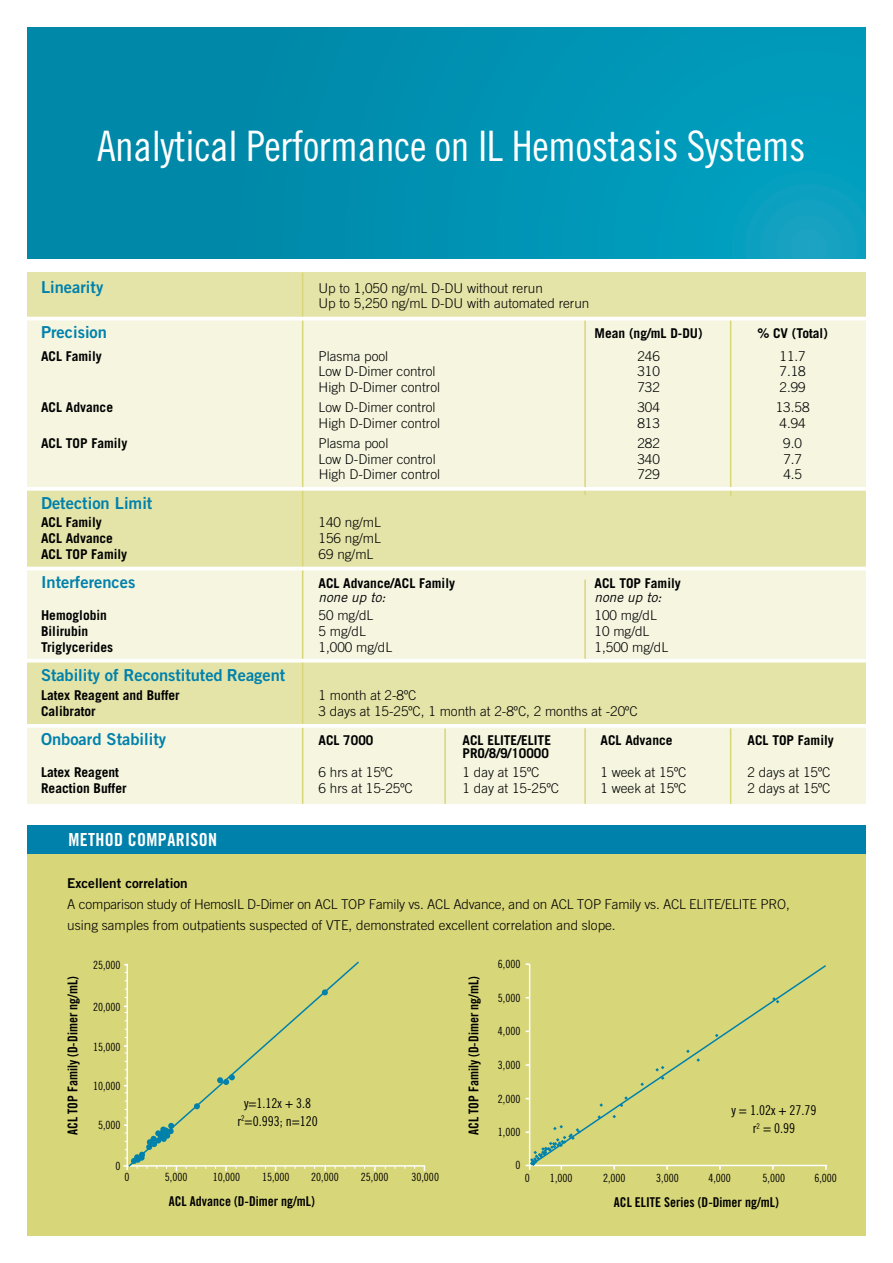
<style>
.page{position:relative;width:893px;height:1263px;background:#fff}
.page>*{position:absolute;margin:0;border:0;box-sizing:border-box;transform-origin:0 0}
.t1{font:42px "Trade Gothic Cond Eighteen";letter-spacing:-.01em;color:#fff}
.t2{font:18px "Trade Gothic Bold Cond Twenty";letter-spacing:.08em;color:#fff}
.t3{font:16.5px "Trade Gothic Bold Two";color:#0081ac}
.t4{font:300 13.5px/15.8px "Trade Gothic";color:#000}
.t5{font:700 13.5px "Trade Gothic";color:#000}
.t6{font:13.5px "Trade Gothic Bold Cond Twenty";color:#000}
.t7{font:13.5px/18px "Trade Gothic Cond Eighteen";color:#000;text-align:center}
.t8{font:13.5px "Trade Gothic Bold Two";color:#000}
.t9{font:italic 13.5px "Trade Gothic";color:#000}
.t10{font:11.25px "Trade Gothic Cond Eighteen";color:#000}
</style>
<div class="page">
<div style="left:27px;top:273px;width:839px;height:49px;background:#e4e4a9"></div>
<div style="left:27px;top:490px;width:839px;height:78px;background:#e4e4a9"></div>
<div style="left:27px;top:568px;width:839px;height:95px;background:#f5f5e0"></div>
<div style="left:27px;top:660px;width:839px;height:66px;background:#e4e4a9"></div>
<div style="left:27px;top:727px;width:839px;height:77px;background:#f5f5e0"></div>
<div style="left:27px;top:319px;width:839px;height:170px;background:#f5f5e0"></div>
<div style="left:27px;top:842px;width:839px;height:394px;background:#d7d679"></div>
<div style="left:27px;top:825px;width:839px;height:29px;background:#0081ac"></div>
<hr style="left:302px;top:273px;width:1px;height:531px;background:#d7d679">
<hr style="left:584px;top:319px;width:2px;height:176px;background:#d7d679">
<hr style="left:730px;top:318px;width:1px;height:178px;background:#d7d679">
<hr style="left:730px;top:728px;width:1px;height:76px;background:#d7d679">
<hr style="left:584px;top:580px;width:2px;height:82px;background:#d7d679">
<hr style="left:584px;top:728px;width:2px;height:76px;background:#d7d679">
<hr style="left:444px;top:729px;width:2px;height:75px;background:#d7d679">
<hr style="left:126px;top:964px;width:2px;height:206px;background:#fff">
<svg style="left:124px;top:1005px;width:3px;height:8px"></svg>
<hr style="left:123px;top:1165px;width:302px;height:2px;background:#fff">
<svg style="left:127px;top:961px;width:234px;height:207px"></svg>
<hr style="left:27px;top:317px;width:839px;height:3px;background:#fff">
<svg style="left:27px;top:487px;width:839px;height:4px;fill:#fff"></svg>
<hr style="left:27px;top:567px;width:839px;height:3px;background:#fff">
<hr style="left:27px;top:659px;width:839px;height:3px;background:#fff">
<hr style="left:27px;top:724px;width:839px;height:4px;background:#fff">
<svg style="left:526px;top:1125px;width:36px;height:45px"></svg>
<svg style="left:529px;top:963px;width:298px;height:204px"></svg>
<svg style="left:125px;top:1149px;width:15px;height:20px"></svg>
<img style="left:27px;top:27px;width:839px;height:232px">
<h1 class="t1" style="left:97px;top:121px;width:710px">Analytical Performance on IL Hemostasis Systems</h1>
<p class="t3" style="left:41px;top:276px;width:64px">Linearity</p>
<p class="t4" style="left:319px;top:280px;width:272px">Up to 1,050 ng/mL D-DU without rerun<br>Up to 5,250 ng/mL D-DU with automated rerun</p>
<p class="t3" style="left:41px;top:321px;width:68px">Precision</p>
<p class="t5" style="left:595px;top:324px;width:109px">Mean (ng/mL D-DU)</p>
<p class="t5" style="left:757px;top:324px;width:72px">% CV (Total)</p>
<p class="t5" style="left:41px;top:347px;width:62px">ACL Family</p>
<p class="t4" style="left:319px;top:348px;width:71px">Plasma pool</p>
<p class="t4" style="left:637px;top:348px;width:24px">246</p>
<p class="t4" style="left:779px;top:348px;width:28px">11.7</p>
<p class="t4" style="left:319px;top:363px;width:119px">Low D-Dimer control</p>
<p class="t4" style="left:637px;top:363px;width:24px">310</p>
<p class="t4" style="left:779px;top:363px;width:28px">7.18</p>
<p class="t4" style="left:319px;top:379px;width:123px">High D-Dimer control</p>
<p class="t4" style="left:637px;top:379px;width:24px">732</p>
<p class="t4" style="left:779px;top:379px;width:28px">2.99</p>
<p class="t5" style="left:41px;top:399px;width:74px">ACL Advance</p>
<p class="t4" style="left:319px;top:399px;width:119px">Low D-Dimer control</p>
<p class="t4" style="left:637px;top:399px;width:24px">304</p>
<p class="t4" style="left:776px;top:399px;width:35px">13.58</p>
<p class="t4" style="left:319px;top:415px;width:123px">High D-Dimer control</p>
<p class="t4" style="left:637px;top:415px;width:24px">813</p>
<p class="t4" style="left:779px;top:415px;width:28px">4.94</p>
<p class="t5" style="left:41px;top:435px;width:88px">ACL TOP Family</p>
<p class="t4" style="left:319px;top:435px;width:71px">Plasma pool</p>
<p class="t4" style="left:637px;top:435px;width:24px">282</p>
<p class="t4" style="left:783px;top:435px;width:20px">9.0</p>
<p class="t4" style="left:319px;top:451px;width:119px">Low D-Dimer control</p>
<p class="t4" style="left:637px;top:451px;width:24px">340</p>
<p class="t4" style="left:783px;top:451px;width:20px">7.7</p>
<p class="t4" style="left:319px;top:466px;width:123px">High D-Dimer control</p>
<p class="t4" style="left:637px;top:466px;width:24px">729</p>
<p class="t4" style="left:783px;top:466px;width:20px">4.5</p>
<p class="t3" style="left:41px;top:492px;width:113px">Detection Limit</p>
<p class="t5" style="left:41px;top:514px;width:62px">ACL Family</p>
<p class="t4" style="left:319px;top:514px;width:64px">140 ng/mL</p>
<p class="t5" style="left:41px;top:530px;width:74px">ACL Advance</p>
<p class="t4" style="left:319px;top:530px;width:64px">156 ng/mL</p>
<p class="t5" style="left:41px;top:546px;width:88px">ACL TOP Family</p>
<p class="t4" style="left:319px;top:546px;width:56px">69 ng/mL</p>
<p class="t3" style="left:41px;top:572px;width:96px">Interferences</p>
<p class="t5" style="left:319px;top:575px;width:138px">ACL Advance/ACL Family</p>
<p class="t5" style="left:595px;top:575px;width:88px">ACL TOP Family</p>
<p class="t9" style="left:319px;top:589px;width:69px">none up to:</p>
<p class="t9" style="left:595px;top:589px;width:69px">none up to:</p>
<p class="t5" style="left:41px;top:607px;width:68px">Hemoglobin</p>
<p class="t4" style="left:319px;top:607px;width:56px">50 mg/dL</p>
<p class="t4" style="left:595px;top:607px;width:64px">100 mg/dL</p>
<p class="t5" style="left:41px;top:623px;width:49px">Bilirubin</p>
<p class="t4" style="left:319px;top:623px;width:49px">5 mg/dL</p>
<p class="t4" style="left:595px;top:623px;width:56px">10 mg/dL</p>
<p class="t5" style="left:41px;top:639px;width:73px">Triglycerides</p>
<p class="t4" style="left:319px;top:639px;width:75px">1,000 mg/dL</p>
<p class="t4" style="left:595px;top:639px;width:75px">1,500 mg/dL</p>
<p class="t3" style="left:41px;top:665px;width:246px">Stability of Reconstituted Reagent</p>
<p class="t5" style="left:41px;top:687px;width:140px">Latex Reagent and Buffer</p>
<p class="t4" style="left:319px;top:687px;width:99px">1 month at 2-8ºC</p>
<p class="t5" style="left:41px;top:702px;width:56px">Calibrator</p>
<p class="t4" style="left:319px;top:703px;width:321px">3 days at 15-25ºC, 1 month at 2-8ºC, 2 months at -20ºC</p>
<p class="t3" style="left:41px;top:729px;width:127px">Onboard Stability</p>
<p class="t5" style="left:319px;top:732px;width:56px">ACL 7000</p>
<p class="t5" style="left:463px;top:732px;width:90px">ACL ELITE/ELITE</p>
<p class="t5" style="left:601px;top:732px;width:74px">ACL Advance</p>
<p class="t5" style="left:748px;top:732px;width:88px">ACL TOP Family</p>
<p class="t5" style="left:463px;top:745px;width:88px">PRO/8/9/10000</p>
<p class="t5" style="left:41px;top:764px;width:80px">Latex Reagent</p>
<p class="t4" style="left:319px;top:764px;width:76px">6 hrs at 15ºC</p>
<p class="t4" style="left:463px;top:764px;width:78px">1 day at 15ºC</p>
<p class="t4" style="left:601px;top:764px;width:87px">1 week at 15ºC</p>
<p class="t4" style="left:748px;top:764px;width:84px">2 days at 15ºC</p>
<p class="t5" style="left:41px;top:780px;width:87px">Reaction Buffer</p>
<p class="t4" style="left:319px;top:780px;width:96px">6 hrs at 15-25ºC</p>
<p class="t4" style="left:463px;top:780px;width:98px">1 day at 15-25ºC</p>
<p class="t4" style="left:601px;top:780px;width:87px">1 week at 15ºC</p>
<p class="t4" style="left:748px;top:780px;width:84px">2 days at 15ºC</p>
<h2 class="t2" style="left:68px;top:829px;width:150px">Method Comparison</h2>
<p class="t8" style="left:67px;top:874px;width:122px">Excellent correlation</p>
<p class="t4" style="left:67px;top:893px;width:724px;line-height:21px">A comparison study of HemosIL D-Dimer on ACL TOP Family vs. ACL Advance, and on ACL TOP Family vs. ACL ELITE/ELITE PRO, using samples from outpatients suspected of VTE, demonstrated excellent correlation and slope.</p>
<p class="t6" style="left:65px;top:1135px;width:160px;rotate:-90deg">ACL TOP Family (D-Dimer ng/mL)</p>
<p class="t10" style="left:93px;top:959px;width:29px">25,000</p>
<p class="t10" style="left:93px;top:1000px;width:29px">20,000</p>
<p class="t10" style="left:93px;top:1040px;width:29px">15,000</p>
<p class="t10" style="left:93px;top:1079px;width:29px">10,000</p>
<p class="t10" style="left:98px;top:1118px;width:24px">5,000</p>
<p class="t10" style="left:116px;top:1159px;width:7px">0</p>
<p class="t7" style="left:237px;top:1093px;width:82px">y=1.12x + 3.8 r<sup>2</sup>=0.993; n=120</p>
<p class="t10" style="left:125px;top:1171px;width:7px">0</p>
<p class="t10" style="left:165px;top:1171px;width:24px">5,000</p>
<p class="t10" style="left:213px;top:1171px;width:29px">10,000</p>
<p class="t10" style="left:262px;top:1171px;width:29px">15,000</p>
<p class="t10" style="left:311px;top:1171px;width:29px">20,000</p>
<p class="t10" style="left:361px;top:1171px;width:29px">25,000</p>
<p class="t10" style="left:411px;top:1171px;width:29px">30,000</p>
<p class="t6" style="left:169px;top:1193px;width:148px">ACL Advance (D-Dimer ng/mL)</p>
<p class="t6" style="left:466px;top:1135px;width:160px;rotate:-90deg">ACL TOP Family (D-Dimer ng/mL)</p>
<p class="t10" style="left:498px;top:957px;width:24px">6,000</p>
<p class="t10" style="left:498px;top:991px;width:24px">5,000</p>
<p class="t10" style="left:498px;top:1025px;width:24px">4,000</p>
<p class="t10" style="left:498px;top:1058px;width:24px">3,000</p>
<p class="t10" style="left:498px;top:1092px;width:24px">2,000</p>
<p class="t10" style="left:498px;top:1125px;width:24px">1,000</p>
<p class="t10" style="left:515px;top:1158px;width:7px">0</p>
<p class="t7" style="left:731px;top:1101px;width:87px">y = 1.02x + 27.79 r<sup>2</sup> = 0.99</p>
<p class="t10" style="left:525px;top:1171px;width:7px">0</p>
<p class="t10" style="left:550px;top:1171px;width:24px">1,000</p>
<p class="t10" style="left:603px;top:1171px;width:24px">2,000</p>
<p class="t10" style="left:656px;top:1171px;width:24px">3,000</p>
<p class="t10" style="left:708px;top:1171px;width:24px">4,000</p>
<p class="t10" style="left:762px;top:1171px;width:24px">5,000</p>
<p class="t10" style="left:814px;top:1171px;width:24px">6,000</p>
<p class="t6" style="left:614px;top:1193px;width:166px">ACL ELITE Series (D-Dimer ng/mL)</p>
</div>
